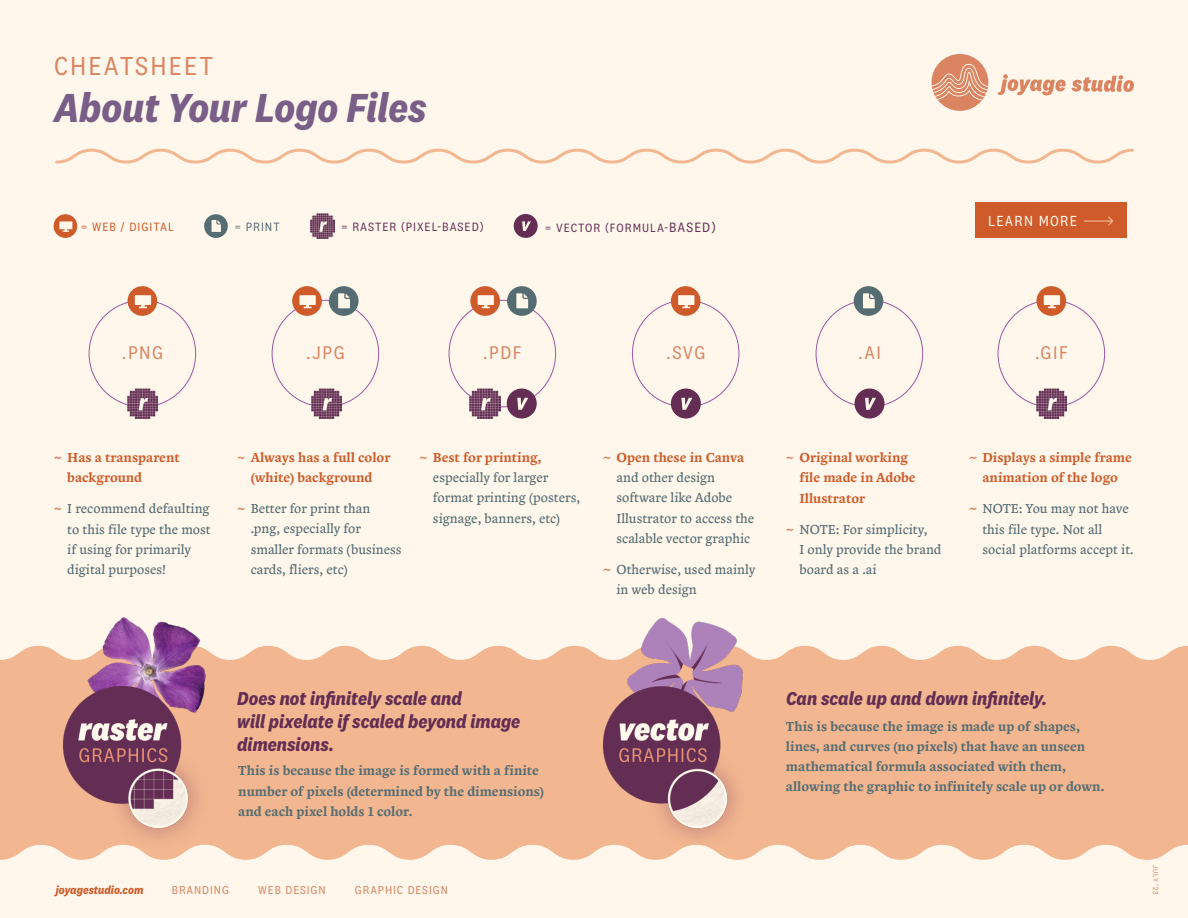
<style>
.page{position:relative;width:1188px;height:918px;background:#fff7eb}
.page>*{position:absolute;margin:0;border:0;box-sizing:border-box;transform-origin:0 0}
.t1{font:italic 700 42px "National 2 Narrow";color:#795e88}
.t2{font:27px "National 2 Narrow";letter-spacing:.08em;color:#db8462}
.t3{font:italic 700 19.35px/23.2px "National 2 Narrow";color:#642e54}
.t4{font:19.05px "National 2 Narrow";letter-spacing:.08em;color:#db8462}
.t5{font:15.15px "National 2 Narrow";letter-spacing:.08em;color:#fff7eb}
.t6{font:13.5px/20.2px "Zenon";color:#546c72}
.t7{font:500 13.5px/20.2px "Zenon";color:#546c72}
.t8{font:500 13.5px/20.2px "Zenon";color:#cf5b2a}
.t9{font:12.45px "National 2 Narrow";letter-spacing:.08em;color:#642e54}
.t10{font:12.45px "National 2 Narrow";letter-spacing:.08em;color:#cf5b2a}
.t11{font:12.45px "National 2 Narrow";letter-spacing:.08em;color:#546c72}
.t12{font:12px "National 2 Narrow";letter-spacing:.08em;color:#db8462}
.t13{font:italic 700 12px "National 2 Narrow";color:#cf5b2a}
.t14{font:7.5px "National 2 Narrow";letter-spacing:.08em;color:#db8462}
.s1{font-size:14.1px}
.s2{font-weight:700;color:#db8462}
.s3{font-weight:500;color:#cf5b2a}
</style>
<div class="page">
<svg style="left:998px;top:74px;width:68px;height:21px"></svg>
<svg style="left:1072px;top:75px;width:62px;height:17px"></svg>
<svg style="left:932px;top:54px;width:56px;height:57px"></svg>
<div style="left:54px;top:214px;width:23px;height:24px;background:#cf5b2b;border-radius:50%"></div>
<svg style="left:59px;top:221px;width:13px;height:11px"></svg>
<div style="left:204px;top:214px;width:24px;height:24px;background:#546c72;border-radius:50%"></div>
<svg style="left:212px;top:220px;width:9px;height:12px"></svg>
<div style="left:514px;top:214px;width:24px;height:24px;background:#642e54;border-radius:50%"></div>
<svg style="left:522px;top:221px;width:9px;height:10px"></svg>
<div style="left:128px;top:286px;width:29px;height:30px;background:#cf5b2b;border-radius:50%"></div>
<svg style="left:135px;top:295px;width:16px;height:13px"></svg>
<div style="left:1036px;top:286px;width:30px;height:30px;background:#cf5b2b;border-radius:50%"></div>
<svg style="left:1044px;top:295px;width:16px;height:13px"></svg>
<div style="left:329px;top:286px;width:30px;height:30px;background:#546c72;border-radius:50%"></div>
<svg style="left:338px;top:293px;width:12px;height:15px"></svg>
<div style="left:292px;top:286px;width:30px;height:30px;background:#cf5b2b;border-radius:50%"></div>
<svg style="left:299px;top:295px;width:17px;height:13px"></svg>
<div style="left:671px;top:286px;width:30px;height:30px;background:#cf5b2b;border-radius:50%"></div>
<svg style="left:678px;top:295px;width:16px;height:13px"></svg>
<div style="left:671px;top:389px;width:30px;height:30px;background:#642e54;border-radius:50%"></div>
<svg style="left:681px;top:398px;width:11px;height:12px"></svg>
<div style="left:507px;top:286px;width:30px;height:30px;background:#546c72;border-radius:50%"></div>
<svg style="left:516px;top:293px;width:12px;height:15px"></svg>
<div style="left:470px;top:286px;width:30px;height:30px;background:#cf5b2b;border-radius:50%"></div>
<svg style="left:478px;top:295px;width:16px;height:13px"></svg>
<div style="left:507px;top:389px;width:30px;height:30px;background:#642e54;border-radius:50%"></div>
<svg style="left:517px;top:398px;width:11px;height:12px"></svg>
<div style="left:854px;top:286px;width:29px;height:30px;background:#546c72;border-radius:50%"></div>
<svg style="left:863px;top:293px;width:12px;height:15px"></svg>
<div style="left:855px;top:389px;width:30px;height:30px;background:#642e54;border-radius:50%"></div>
<svg style="left:865px;top:398px;width:11px;height:12px"></svg>
<svg style="left:55px;top:148px;width:1079px;height:16px"></svg>
<div style="left:976px;top:202px;width:151px;height:36px;background:#cf5b2b"></div>
<svg style="left:1084px;top:216px;width:30px;height:10px"></svg>
<img style="left:127px;top:388px;width:30px;height:31px">
<img style="left:311px;top:388px;width:30px;height:31px">
<img style="left:470px;top:388px;width:30px;height:31px">
<img style="left:1036px;top:388px;width:31px;height:31px">
<img style="left:311px;top:214px;width:24px;height:24px">
<svg style="left:0;top:646px;width:1188px;height:214px;fill:#f2b690"></svg>
<img style="left:603px;top:619px;width:144px;height:229px">
<img style="left:63px;top:617px;width:145px;height:231px">
<h2 class="t2" style="left:54px;top:50px;width:161px">CHEATSHEET</h2>
<h1 class="t1" style="left:54px;top:83px;width:374px">About Your Logo Files</h1>
<p class="t10" style="left:81px;top:220px;width:95px">= WEB / DIGITAL</p>
<p class="t11" style="left:235px;top:220px;width:47px">= PRINT</p>
<p class="t9" style="left:341px;top:219px;width:144px">= RASTER (PIXEL-BASED)</p>
<p class="t9" style="left:545px;top:221px;width:173px">= VECTOR (FORMULA-<span class="s1">BASED)</span></p>
<p class="t5" style="left:988px;top:212px;width:90px">LEARN MORE</p>
<h3 class="t4" style="left:122px;top:342px;width:43px">.PNG</h3>
<h3 class="t4" style="left:306px;top:342px;width:40px">.JPG</h3>
<h3 class="t4" style="left:483px;top:342px;width:40px">.PDF</h3>
<h3 class="t4" style="left:666px;top:342px;width:41px">.SVG</h3>
<h3 class="t4" style="left:1035px;top:342px;width:34px">.GIF</h3>
<h3 class="t4" style="left:858px;top:342px;width:24px">.AI</h3>
<p class="t8" style="left:67px;top:446px;width:114px;text-indent:-14px"><span class="s2">∼</span> Has a transparent background</p>
<p class="t6" style="left:67px;top:498px;width:145px;text-indent:-14px"><span class="s2">∼</span> I recommend defaulting to this file type the most if using for primarily digital purposes!</p>
<p class="t8" style="left:237px;top:446px;width:155px;text-align:center"><span class="s2">∼</span> Always has a full color (white) background</p>
<p class="t6" style="left:251px;top:498px;width:152px;text-indent:-14px"><span class="s2">∼</span> Better for print than .png, especially for smaller formats (business cards, fliers, etc)</p>
<p class="t6" style="left:433px;top:446px;width:149px;text-indent:-14px"><span class="s2">∼</span> <span class="s3">Best for printing, </span>especially for larger format printing (posters, signage, banners, etc)</p>
<p class="t6" style="left:617px;top:446px;width:139px;text-indent:-14px"><span class="s2">∼</span> <span class="s3">Open these in Canva </span>and other design software like Adobe<br>Illustrator to access the scalable vector graphic</p>
<p class="t6" style="left:617px;top:558px;width:140px;text-indent:-14px"><span class="s2">∼</span> Otherwise, used mainly in web design</p>
<p class="t8" style="left:799px;top:446px;width:118px;text-indent:-14px"><span class="s2">∼</span> Original working file made in Adobe<br>Illustrator</p>
<p class="t6" style="left:799px;top:518px;width:143px;text-indent:-14px"><span class="s2">∼</span> NOTE: For simplicity,<br>I only provide the brand board as a .ai</p>
<p class="t8" style="left:969px;top:446px;width:164px;text-align:center"><span class="s2">∼</span> Displays a simple frame animation of the logo</p>
<p class="t6" style="left:983px;top:498px;width:153px;text-indent:-14px"><span class="s2">∼</span> NOTE: You may not have this file type. Not all social platforms accept it.</p>
<h3 class="t3" style="left:237px;top:686px;width:285px">Does not infinitely scale and<br>will pixelate if scaled beyond image dimensions.</h3>
<h3 class="t3" style="left:786px;top:686px;width:263px">Can scale up and down infinitely.</h3>
<p class="t7" style="left:786px;top:715px;width:320px">This is because the image is made up of shapes, lines, and curves (no pixels) that have an unseen mathematical formula associated with them, allowing the graphic to infinitely scale up or down.</p>
<p class="t7" style="left:238px;top:760px;width:307px">This is because the image is formed with a finite number of pixels (determined by the dimensions) and each pixel holds 1 color.</p>
<p class="t13" style="left:56px;top:882px;width:89px">joyagestudio.com</p>
<p class="t12" style="left:172px;top:883px;width:59px">BRANDING</p>
<p class="t12" style="left:258px;top:883px;width:69px">WEB DESIGN</p>
<p class="t12" style="left:355px;top:883px;width:94px">GRAPHIC DESIGN</p>
<p class="t14" style="left:1160px;top:865px;width:30px;rotate:90deg">JULY ’23</p>
</div>
